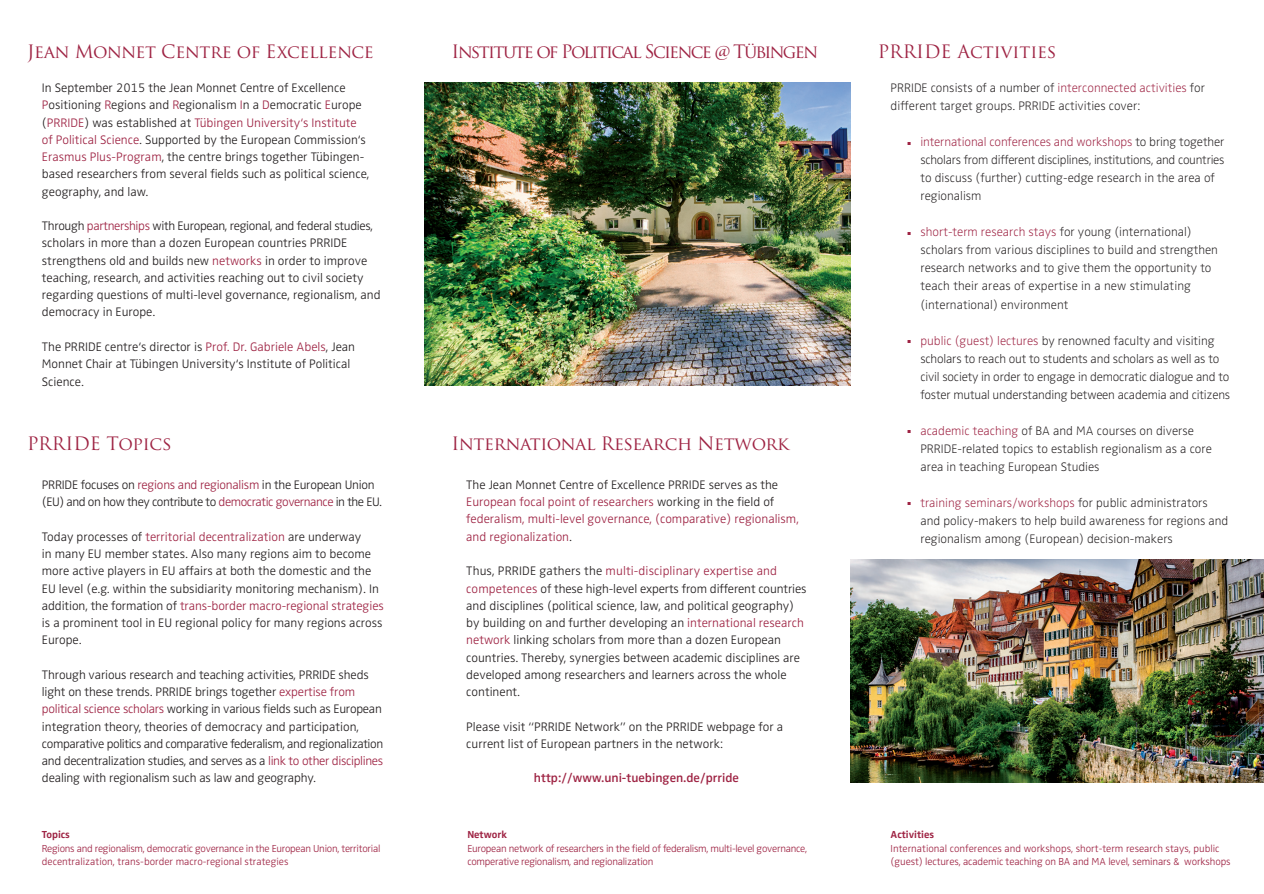
<style>
.page{position:relative;width:1264px;height:894px;background:#fff}
.page>*{position:absolute;margin:0;border:0;box-sizing:border-box;transform-origin:0 0}
.t1{font:18px "Trajan Pro";letter-spacing:-.02em;color:#9e2343}
.t2{font:18px "Trajan Pro";letter-spacing:-.09em;color:#9e2343}
.t3{font:18px "Trajan Pro";color:#9e2343}
.t4{font:300 12.75px/17.2px "Zwo OT";color:#231f20}
.t5{font:300 expanded 12.75px/18px "Zwo OT";color:#231f20}
.t6{font:300 12.75px/17.2px "Zwo OT";color:#9e2343}
.t7{font:300 12.75px/17.2px "Zwo OT";letter-spacing:-.02em;color:#231f20}
.t8{font:600 12.75px "Zwo OT";color:#9e2343}
.t9{font:300 10.5px/13.5px "Zwo OT";letter-spacing:-.025em;color:#9e2343}
.t10{font:300 10.5px/13.5px "Zwo OT";color:#9e2343}
.t11{font:700 10.5px "Zwo OT";color:#9e2343}
.s1{color:#9e2343}
.s2{color:#231f20}
.s3{font-size:4.5px;color:#9e2343}
</style>
<div class="page">
<img style="left:425px;top:82px;width:425px;height:303px">
<img style="left:850px;top:559px;width:413px;height:223px">
<h1 class="t1" style="left:27px;top:40px;width:348px">Jean Monnet Centre of Excellence</h1>
<p class="t4" style="left:42px;top:79px;width:329px">In September 2015 the Jean Monnet Centre of Excellence <span class="s1">P</span>ositioning <span class="s1">R</span>egions and <span class="s1">R</span>egionalism <span class="s1">I</span>n a <span class="s1">D</span>emocratic <span class="s1">E</span>urope (<span class="s1">PRRIDE</span>) was established at <span class="s1">Tübingen University‘s Institute of Political Science</span>. Supported by the European Commission‘s <span class="s1">Erasmus Plus-Program</span>, the centre brings together Tübingen&shy;based researchers from several fields such as political science, geography, and law.</p>
<p class="t4" style="left:42px;top:217px;width:340px">Through <span class="s1">partnerships</span> with European, regional, and federal studies, scholars in more than a dozen European countries PRRIDE strengthens old and builds new <span class="s1">networks</span> in order to improve teaching, research, and activities reaching out to civil society regarding questions of multi-level governance, regionalism, and democracy in Europe.</p>
<p class="t4" style="left:42px;top:338px;width:315px">The PRRIDE centre‘s director is <span class="s1">Prof. Dr. Gabriele Abels</span>, Jean<br>Monnet Chair at Tübingen University‘s Institute of Political<br>Science.</p>
<h1 class="t1" style="left:27px;top:432px;width:146px">PRRIDE Topics</h1>
<p class="t7" style="left:42px;top:476px;width:341px">PRRIDE focuses on <span class="s1">regions and regionalism</span> in the European Union (EU) and on how they contribute to <span class="s1">democratic governance</span> in the EU.</p>
<p class="t4" style="left:42px;top:528px;width:343px">Today processes of <span class="s1">territorial decentralization</span> are underway<br>in many EU member states. Also many regions aim to become more active players in EU affairs at both the domestic and the EU level (e.g. within the subsidiarity monitoring mechanism). In addition, the formation of <span class="s1">trans-border macro-regional strategies </span>is a prominent tool in EU regional policy for many regions across Europe.</p>
<p class="t4" style="left:42px;top:666px;width:343px">Through various research and teaching activities, PRRIDE sheds light on these trends. PRRIDE brings together <span class="s1">expertise from political science scholars</span> working in various fields such as European integration theory, theories of democracy and participation, comparative politics and comparative federalism, and regionalization and decentralization studies, and serves as a <span class="s1">link to other disciplines </span>dealing with regionalism such as law and geography.</p>
<p class="t11" style="left:42px;top:828px;width:30px">Topics</p>
<p class="t9" style="left:42px;top:841px;width:340px">Regions and regionalism, democratic governance in the European Union, territorial decentralization, trans-border macro-regional strategies</p>
<h1 class="t2" style="left:451px;top:40px;width:368px">Institute of Political Science @ Tübingen</h1>
<h1 class="t3" style="left:877px;top:40px;width:180px">PRRIDE Activities</h1>
<h1 class="t1" style="left:451px;top:432px;width:339px">International Research Network</h1>
<p class="t6" style="left:466px;top:476px;width:334px"><span class="s2">The Jean Monnet Centre of Excellence PRRIDE serves as the </span>European focal point of researchers <span class="s2">working in the field of </span>federalism, multi-level governance, (comparative) regionalism, and regionalization<span class="s2">.</span></p>
<p class="t4" style="left:466px;top:562px;width:342px">Thus, PRRIDE gathers the <span class="s1">multi-disciplinary expertise and competences</span> of these high-level experts from different countries and disciplines (political science, law, and political geography) by building on and further developing an <span class="s1">international research network</span> linking scholars from more than a dozen European countries. Thereby, synergies between academic disciplines are developed among researchers and learners across the whole continent.</p>
<p class="t4" style="left:466px;top:717px;width:318px">Please visit “PRRIDE Network” on the PRRIDE webpage for a current list of European partners in the network:</p>
<p class="t8" style="left:534px;top:770px;width:207px">http://www.uni-tuebingen.de/prride</p>
<p class="t11" style="left:467px;top:828px;width:41px">Network</p>
<p class="t9" style="left:467px;top:841px;width:341px">European network of researchers in the field of federalism, multi-level governance, comperative regionalism, and regionalization</p>
<p class="t5" style="left:890px;top:79px;width:316px">PRRIDE consists of a number of <span class="s1">interconnected activities</span> for different target groups. PRRIDE activities cover:</p>
<p class="t5" style="left:920px;top:133px;width:306px;text-indent:-13px"><span class="s3">■</span> <span class="s1">international conferences and workshops</span> to bring together scholars from different disciplines, institutions, and countries to discuss (further) cutting-edge research in the area of regionalism</p>
<p class="t5" style="left:920px;top:223px;width:299px;text-indent:-13px"><span class="s3">■</span> <span class="s1">short-term research stays</span> for young (international) scholars from various disciplines to build and strengthen research networks and to give them the opportunity to teach their areas of expertise in a new stimulating (international) environment</p>
<p class="t5" style="left:920px;top:331px;width:311px;text-indent:-13px"><span class="s3">■</span> <span class="s1">public (guest) lectures</span> by renowned faculty and visiting scholars to reach out to students and scholars as well as to civil society in order to engage in democratic dialogue and to foster mutual understanding between academia and citizens</p>
<p class="t5" style="left:920px;top:421px;width:293px;text-indent:-13px"><span class="s3">■</span> <span class="s1">academic teaching</span> of BA and MA courses on diverse<br>PRRIDE-related topics to establish regionalism as a core area in teaching European Studies</p>
<p class="t5" style="left:920px;top:493px;width:309px;text-indent:-13px"><span class="s3">■</span> <span class="s1">training seminars/workshops</span> for public administrators and policy-makers to help build awareness for regions and regionalism among (European) decision-makers</p>
<p class="t11" style="left:890px;top:828px;width:45px">Activities</p>
<p class="t10" style="left:890px;top:841px;width:341px">International conferences and workshops, short-term research stays, public (guest) lectures, academic teaching on BA and MA level, seminars &amp; workshops</p>
</div>
